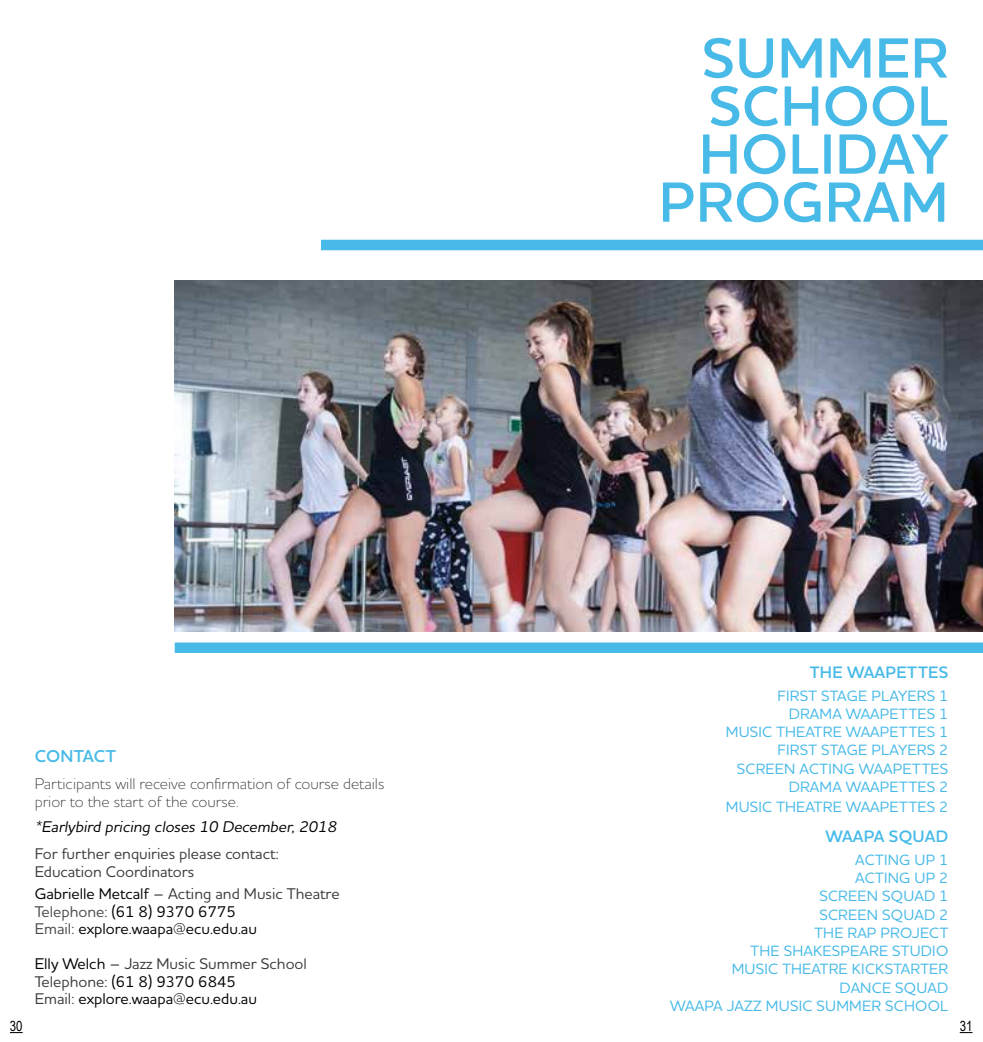
<style>
.page{position:relative;width:983px;height:1042px;background:#fff}
.page>*{position:absolute;margin:0;border:0;box-sizing:border-box;transform-origin:0 0}
.t1{font:600 57.57px/47.9px "Houschka Pro";letter-spacing:.01em;color:#47bae8;text-align:right}
.t2{font:600 17.5px "Houschka Pro";letter-spacing:.01em;color:#47bae8}
.t3{font:600 16.8px "Houschka Pro";letter-spacing:.01em;color:#47bae8}
.t4{font:500 15.75px/17.5px "Houschka Pro";color:#000}
.t5{font:300 15.75px/17.5px "Houschka Pro";color:#3c3c3b}
.t6{font:500 15.75px/17.5px "Houschka Pro";color:#3c3c3b}
.t7{font:italic 500 15.75px "Houschka Pro";color:#000}
.t8{font:500 15.22px/18.2px "Houschka Pro";letter-spacing:.015em;color:#47bae8;text-align:right}
.t9{font:14px "Arial Narrow";color:#000}
.s1{color:#3c3c3b}
.s2{color:#4a4a49}
</style>
<div class="page">
<svg style="left:959px;top:1032px;width:13px;height:1px"></svg>
<svg style="left:10px;top:1032px;width:13px;height:1px"></svg>
<img style="left:175px;top:281px;width:807px;height:350px">
<div style="left:321px;top:240px;width:661px;height:10px;background:#47bae8"></div>
<div style="left:175px;top:642px;width:807px;height:11px;background:#47bae8"></div>
<p class="t2" style="left:35px;top:744px;width:83px">CONTACT</p>
<p class="t5" style="left:35px;top:774px;width:351px">Participants will receive confirmation of course details prior to the start of the course.</p>
<p class="t7" style="left:35px;top:816px;width:306px">*Earlybird pricing closes 10 December,2018</p>
<p class="t6" style="left:35px;top:845px;width:245px">For further enquiries please contact:<br>Education Coordinators</p>
<p class="t4" style="left:35px;top:885px;width:306px">Gabrielle Metcalf <span class="s1">– Acting and Music Theatre<br></span><span class="s2">Telephone:</span> (61 8) 9370 6775<br><span class="s2">Email:</span> explore.waapa@ecu.edu.au</p>
<p class="t4" style="left:35px;top:955px;width:274px">Elly Welch <span class="s1">– Jazz Music Summer School<br>Telephone:</span> (61 8) 9370 6845<br><span class="s1">Email:</span> explore.waapa@ecu.edu.au</p>
<h1 class="t1" style="left:658px;top:34px;width:291px">SUMMER<br>SCHOOL<br>HOLIDAY<br>PROGRAM</h1>
<p class="t3" style="left:809px;top:661px;width:140px">THE WAAPETTES</p>
<p class="t8" style="left:725px;top:686px;width:224px">FIRST STAGE PLAYERS 1<br>DRAMA WAAPETTES 1<br>MUSIC THEATRE WAAPETTES 1<br>FIRST STAGE PLAYERS 2<br>SCREEN ACTING WAAPETTES<br>DRAMA WAAPETTES 2</p>
<p class="t8" style="left:725px;top:797px;width:224px">MUSIC THEATRE WAAPETTES 2</p>
<p class="t3" style="left:825px;top:825px;width:124px">WAAPA SQUAD</p>
<p class="t8" style="left:670px;top:850px;width:279px">ACTING UP 1<br>ACTING UP 2<br>SCREEN SQUAD 1<br>SCREEN SQUAD 2<br>THE RAP PROJECT<br>THE SHAKESPEARE STUDIO<br>MUSIC THEATRE KICKSTARTER<br>DANCE SQUAD<br>WAAPA JAZZ MUSIC SUMMER SCHOOL</p>
<p class="t9" style="left:10px;top:1016px;width:14px">30</p>
<p class="t9" style="left:959px;top:1016px;width:14px">31</p>
</div>
